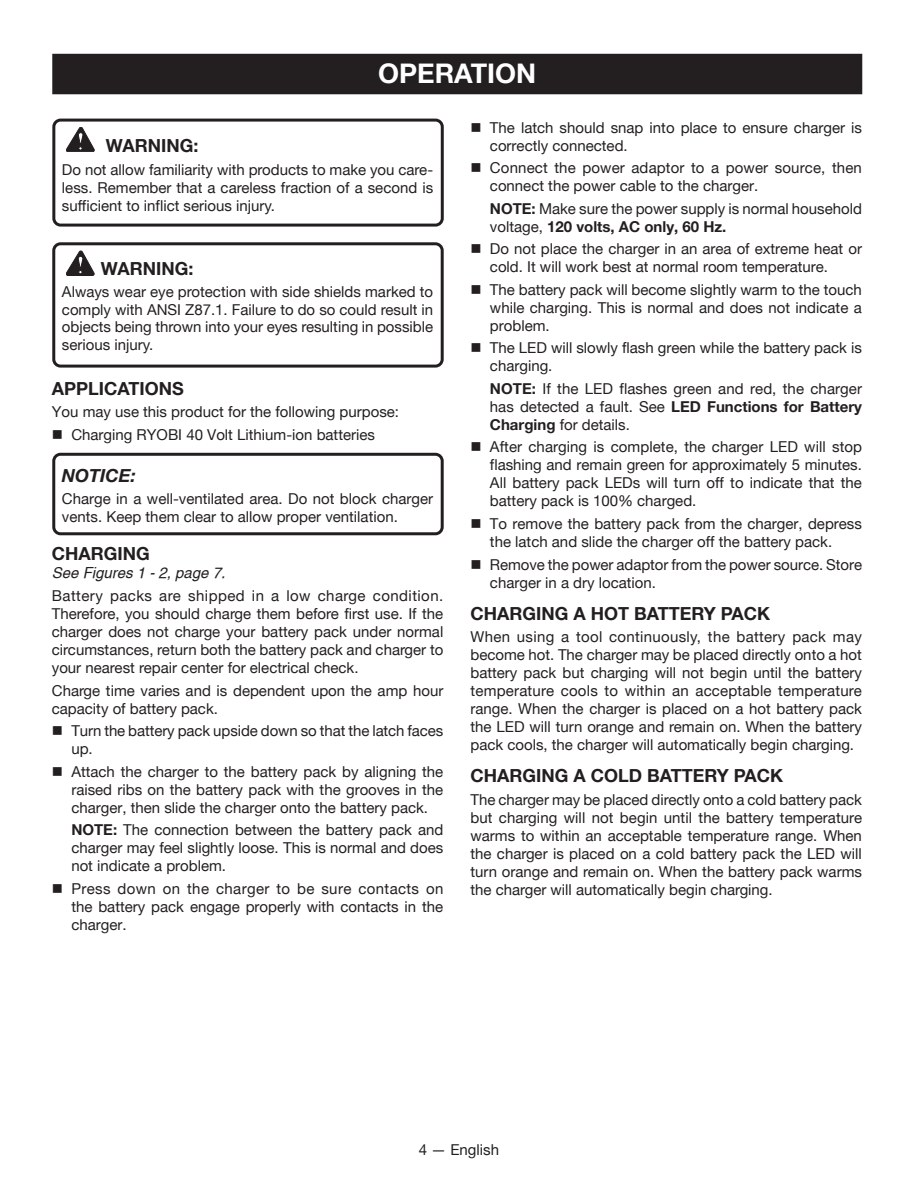
<style>
.page{position:relative;width:918px;height:1188px;background:#fff}
.page>*{position:absolute;margin:0;border:0;box-sizing:border-box;transform-origin:0 0}
.HEADING{font:700 27px "Helvetica Neue";color:#fff}
.Heading_2{font:700 18px "Helvetica Neue";color:#231f20}
.Warning{font:700 18px "Helvetica Neue";color:#231f20}
.Heading_1_w_figure{font:700 18px "Helvetica Neue";color:#231f20}
.Warning-2{font:italic 700 18px "Helvetica Neue";color:#231f20}
.bullets{font:15px/18px "Helvetica Neue";color:#231f20}
.Body_text{font:15px/18px "Helvetica Neue";color:#231f20;text-align:justify}
.Warning_Text{font:15px/18px "Helvetica Neue";color:#231f20;text-align:justify}
.see_figure{font:italic 15px "Helvetica";color:#231f20}
.s1{font-weight:700}
</style>
<div class="page">
<div style="left:53px;top:55px;width:809px;height:39px;background:#231f20"></div>
<div style="left:52px;top:54px;width:810px;height:40px;border:2px solid #231f20"></div>
<div style="left:52px;top:453px;width:392px;height:82px;border:3px solid #231f20;border-radius:7px"></div>
<div style="left:52px;top:242px;width:392px;height:126px;border:3px solid #231f20;border-radius:7px"></div>
<svg style="left:66px;top:251px;width:28px;height:25px"></svg>
<div style="left:52px;top:119px;width:392px;height:108px;border:3px solid #231f20;border-radius:7px"></div>
<svg style="left:66px;top:127px;width:28px;height:25px"></svg>
<p class="HEADING" style="left:378px;top:56px;width:159px">OPERATION</p>
<p class="Warning" style="left:106px;top:135px;width:94px">WARNING:</p>
<p class="Warning_Text" style="left:62px;top:160px;width:373px">Do not allow familiarity with products to make you care&shy;less. Remember that a careless fraction of a second is sufficient to inflict serious injury.</p>
<p class="Warning" style="left:101px;top:258px;width:94px">WARNING:</p>
<p class="Warning_Text" style="left:62px;top:283px;width:373px;line-height:17.5px">Always wear eye protection with side shields marked to comply with ANSI Z87.1. Failure to do so could result in objects being thrown into your eyes resulting in possible serious injury.</p>
<p class="Heading_2" style="left:52px;top:377px;width:133px">APPLICATIONS</p>
<p class="bullets" style="left:52px;top:403px;width:349px">You may use this product for the following purpose:</p>
<p class="bullets" style="left:52px;top:425px;width:325px">■ Charging RYOBI 40 Volt Lithium-ion batteries</p>
<p class="Warning-2" style="left:62px;top:464px;width:76px">NOTICE:</p>
<p class="Warning_Text" style="left:62px;top:489px;width:373px">Charge in a well-ventilated area. Do not block charger vents. Keep them clear to allow proper ventilation.</p>
<p class="Heading_1_w_figure" style="left:52px;top:543px;width:99px">CHARGING</p>
<p class="see_figure" style="left:52px;top:565px;width:175px">See Figures 1 - 2, page 7.</p>
<p class="Body_text" style="left:52px;top:586px;width:393px">Battery packs are shipped in a low charge condition.<br>Therefore, you should charge them before first use. If the charger does not charge your battery pack under normal circumstances, return both the battery pack and charger to your nearest repair center for electrical check.</p>
<p class="Body_text" style="left:52px;top:681px;width:393px">Charge time varies and is dependent upon the amp hour capacity of battery pack.</p>
<p class="bullets" style="left:71px;top:722px;width:374px;text-indent:-20px">■ Turn the battery pack upside down so that the latch faces up.</p>
<p class="bullets" style="left:71px;top:762px;width:374px;text-align:justify;text-indent:-20px">■ Attach the charger to the battery pack by aligning the raised ribs on the battery pack with the grooves in the charger, then slide the charger onto the battery pack.</p>
<p class="bullets" style="left:71px;top:821px;width:373px;text-align:justify"><span class="s1">NOTE:</span> The connection between the battery pack and charger may feel slightly loose. This is normal and does not indicate a problem.</p>
<p class="bullets" style="left:71px;top:879px;width:374px;text-align:justify;text-indent:-20px">■ Press down on the charger to be sure contacts on the battery pack engage properly with contacts in the charger.</p>
<p class="bullets" style="left:490px;top:118px;width:374px;text-indent:-20px">■ The latch should snap into place to ensure charger is correctly connected.</p>
<p class="bullets" style="left:490px;top:159px;width:373px;text-indent:-20px">■ Connect the power adaptor to a power source, then connect the power cable to the charger.</p>
<p class="bullets" style="left:490px;top:199px;width:374px"><span class="s1">NOTE:</span> Make sure the power supply is normal household voltage, <span class="s1">120 volts, AC only, 60 Hz.</span></p>
<p class="bullets" style="left:490px;top:240px;width:374px;text-indent:-20px">■ Do not place the charger in an area of extreme heat or cold. It will work best at normal room temperature.</p>
<p class="bullets" style="left:490px;top:280px;width:374px;text-align:justify;text-indent:-20px">■ The battery pack will become slightly warm to the touch while charging. This is normal and does not indicate a problem.</p>
<p class="bullets" style="left:490px;top:339px;width:373px;text-indent:-20px">■ The LED will slowly flash green while the battery pack is charging.</p>
<p class="bullets" style="left:490px;top:379px;width:374px;text-align:justify"><span class="s1">NOTE:</span> If the LED flashes green and red, the charger has detected a fault. See <span class="s1">LED Functions for Battery Charging</span> for details.</p>
<p class="bullets" style="left:490px;top:438px;width:374px;text-align:justify;text-indent:-20px">■ After charging is complete, the charger LED will stop flashing and remain green for approximately 5 minutes.<br>All battery pack LEDs will turn off to indicate that the battery pack is 100% charged.</p>
<p class="bullets" style="left:490px;top:514px;width:374px;text-indent:-20px">■ To remove the battery pack from the charger, depress the latch and slide the charger off the battery pack.</p>
<p class="bullets" style="left:490px;top:555px;width:374px;text-indent:-20px">■ Remove the power adaptor from the power source. Store charger in a dry location.</p>
<p class="Heading_2" style="left:470px;top:602px;width:301px">CHARGING A HOT BATTERY PACK</p>
<p class="Body_text" style="left:470px;top:628px;width:393px">When using a tool continuously, the battery pack may become hot. The charger may be placed directly onto a hot battery pack but charging will not begin until the battery temperature cools to within an acceptable temperature range. When the charger is placed on a hot battery pack the LED will turn orange and remain on. When the battery pack cools, the charger will automatically begin charging.</p>
<p class="Heading_2" style="left:470px;top:765px;width:314px">CHARGING A COLD BATTERY PACK</p>
<p class="Body_text" style="left:470px;top:790px;width:393px">The charger may be placed directly onto a cold battery pack but charging will not begin until the battery temperature warms to within an acceptable temperature range. When the charger is placed on a cold battery pack the LED will turn orange and remain on. When the battery pack warms the charger will automatically begin charging.</p>
<p class="Body_text" style="left:419px;top:1140px;width:82px">4 — English</p>
</div>
